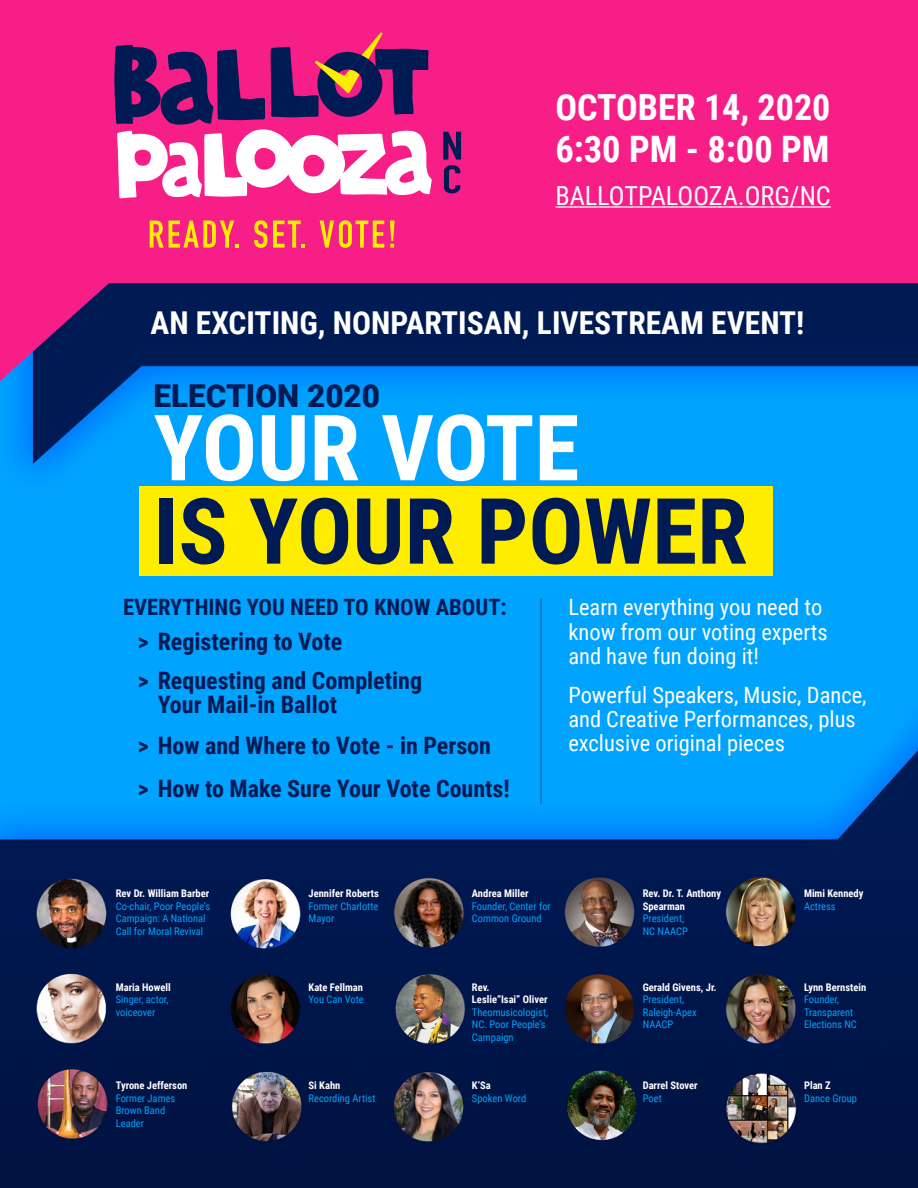
<style>
.page{position:relative;width:918px;height:1188px;background:#fff}
.page>*{position:absolute;margin:0;border:0;box-sizing:border-box;transform-origin:0 0}
.t1{font:700 91.5px "Roboto Condensed";color:#001a54}
.t2{font:700 91.5px "Roboto Condensed";letter-spacing:-.005em;color:#fff}
.t3{font:700 36.45px "Roboto Condensed";color:#fff}
.t4{font:700 36px "Roboto Condensed";color:#fff}
.t5{font:700 31.5px "Roboto Condensed";color:#fff}
.t6{font:900 31.5px "Roboto";color:#001a54}
.t7{font:26.25px "Roboto Condensed";color:#fff}
.t8{font:700 24px/42.3px "Roboto Condensed";color:#001a54}
.t9{font:22.5px/24px "Roboto Condensed";color:#fff}
.t10{font:700 22.5px "Roboto Condensed";color:#001a54}
.t11{font:10.5px/12.6px "Roboto Condensed";color:#00a3fe}
.t12{font:700 10.5px/12.6px "Roboto Condensed";color:#fff}
</style>
<div class="page">
<img style="left:0;top:0;width:918px;height:1188px">
<svg style="left:150px;top:221px;width:89px;height:27px;background:#fa734f"></svg>
<svg style="left:254px;top:220px;width:13px;height:28px"></svg>
<svg style="left:273px;top:221px;width:32px;height:27px"></svg>
<svg style="left:320px;top:220px;width:64px;height:28px;background:#fa724f"></svg>
<svg style="left:390px;top:221px;width:5px;height:27px"></svg>
<svg style="left:114px;top:32px;width:318px;height:166px"></svg>
<svg style="left:443px;top:132px;width:18px;height:61px"></svg>
<div style="left:139px;top:486px;width:634px;height:90px;background:#ffed00"></div>
<hr style="left:555px;top:206px;width:276px;height:2px;background:#fff">
<hr style="left:540px;top:599px;width:2px;height:205px;background:#036fb6">
<h3 class="t4" style="left:555px;top:82px;width:277px">OCTOBER 14, 2020</h3>
<h2 class="t3" style="left:555px;top:123px;width:276px">6:30 PM - 8:00 PM</h2>
<h3 class="t7" style="left:555px;top:177px;width:277px">BALLOTPALOOZA.ORG/NC</h3>
<h3 class="t5" style="left:151px;top:301px;width:655px">AN EXCITING, NONPARTISAN, LIVESTREAM EVENT!</h3>
<h3 class="t6" style="left:154px;top:374px;width:228px">ELECTION 2020</h3>
<h1 class="t2" style="left:154px;top:384px;width:427px">YOUR VOTE</h1>
<h1 class="t1" style="left:154px;top:467px;width:596px">IS YOUR POWER</h1>
<h3 class="t10" style="left:123px;top:592px;width:385px">EVERYTHING YOU NEED TO KNOW ABOUT:</h3>
<h3 class="t8" style="left:138px;top:621px;width:286px;line-height:39px">&gt; Registering to Vote<br>&gt; Requesting and Completing</h3>
<h3 class="t8" style="left:138px;top:682px;width:373px;text-indent:20px">Your Mail-in Ballot<br>&gt; How and Where to Vote - in Person<br>&gt; How to Make Sure Your Vote Counts!</h3>
<h3 class="t9" style="left:568px;top:595px;width:261px">Learn everything you need to know from our voting experts and have fun doing it!</h3>
<h3 class="t9" style="left:568px;top:682px;width:300px">Powerful Speakers, Music, Dance, and Creative Performances, plus exclusive original pieces</h3>
<p class="t12" style="left:116px;top:887px;width:95px">Rev Dr. William Barber</p>
<p class="t11" style="left:116px;top:899px;width:96px">Co-chair, Poor People’s<br>Campaign: A National<br>Call for Moral Revival</p>
<p class="t12" style="left:116px;top:980px;width:57px">Maria Howell</p>
<p class="t11" style="left:116px;top:993px;width:54px">Singer, actor, voiceover</p>
<p class="t12" style="left:116px;top:1079px;width:73px">Tyrone Jefferson</p>
<p class="t11" style="left:116px;top:1091px;width:61px">Former James<br>Brown Band<br>Leader</p>
<p class="t12" style="left:309px;top:887px;width:72px">Jennifer Roberts</p>
<p class="t11" style="left:309px;top:899px;width:71px">Former Charlotte<br>Mayor</p>
<p class="t12" style="left:472px;top:887px;width:58px">Andrea Miller</p>
<p class="t11" style="left:472px;top:899px;width:80px">Founder, Center for<br>Common Ground</p>
<p class="t12" style="left:643px;top:887px;width:80px">Rev. Dr. T. Anthony<br>Spearman</p>
<p class="t11" style="left:643px;top:912px;width:47px">President,<br>NC NAACP</p>
<p class="t12" style="left:804px;top:887px;width:61px">Mimi Kennedy</p>
<p class="t11" style="left:804px;top:899px;width:33px">Actress</p>
<p class="t12" style="left:309px;top:980px;width:56px">Kate Fellman</p>
<p class="t11" style="left:309px;top:993px;width:57px">You Can Vote</p>
<p class="t12" style="left:309px;top:1079px;width:33px">Si Kahn</p>
<p class="t11" style="left:309px;top:1091px;width:68px">Recording Artist</p>
<p class="t12" style="left:472px;top:980px;width:77px">Rev.<br>Leslie“Isai” Oliver</p>
<p class="t11" style="left:472px;top:1005px;width:78px">Theomusicologist,<br>NC. Poor People’s<br>Campaign</p>
<p class="t12" style="left:472px;top:1079px;width:20px">K’Sa</p>
<p class="t11" style="left:472px;top:1091px;width:56px">Spoken Word</p>
<p class="t12" style="left:643px;top:980px;width:75px">Gerald Givens, Jr.</p>
<p class="t11" style="left:643px;top:993px;width:55px">President,<br>Raleigh-Apex<br>NAACP</p>
<p class="t12" style="left:643px;top:1079px;width:56px">Darrel Stover</p>
<p class="t11" style="left:643px;top:1091px;width:21px">Poet</p>
<p class="t12" style="left:804px;top:980px;width:64px">Lynn Bernstein</p>
<p class="t11" style="left:804px;top:993px;width:54px">Founder,<br>Transparent<br>Elections NC</p>
<p class="t12" style="left:804px;top:1079px;width:28px">Plan Z</p>
<p class="t11" style="left:804px;top:1091px;width:55px">Dance Group</p>
</div>
